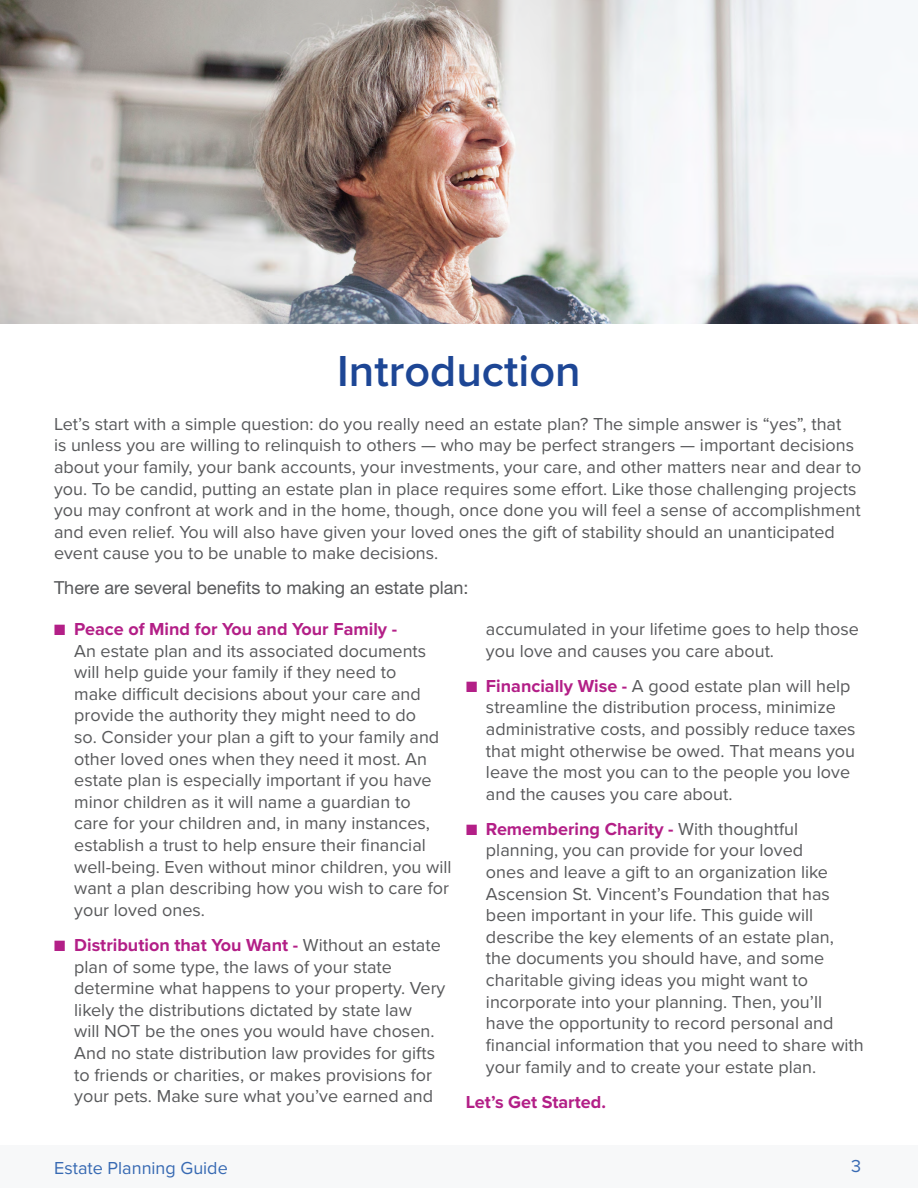
<style>
.page{position:relative;width:918px;height:1188px;background:#fff}
.page>*{position:absolute;margin:0;border:0;box-sizing:border-box;transform-origin:0 0}
.t1{font:600 45px "Proxima Nova";color:#1d4695}
.t2{font:18px/21.6px "Proxima Nova";color:#58595b}
.t3{font:18px "Helvetica Neue LT Std";color:#58595b}
.t4{font:18px "Proxima Nova";color:#386ab3}
.t5{font:700 18px "Proxima Nova";color:#b31f87}
.s1{color:#b31f87}
.s2{font-weight:700;color:#b31f87}
</style>
<div class="page">
<div style="left:0;top:1145px;width:918px;height:43px;background:#f7f8f9"></div>
<img style="left:0;top:0;width:918px;height:324px">
<h1 class="t1" style="left:337px;top:344px;width:245px">Introduction</h1>
<p class="t2" style="left:54px;top:413px;width:809px">Let’s start with a simple question: do you really need an estate plan? The simple answer is “yes”, that<br>is unless you are willing to relinquish to others — who may be perfect strangers — important decisions about your family, your bank accounts, your investments, your care, and other matters near and dear to you. To be candid, putting an estate plan in place requires some effort. Like those challenging projects you may confront at work and in the home, though, once done you will feel a sense of accomplishment and even relief. You will also have given your loved ones the gift of stability should an unanticipated event cause you to be unable to make decisions.</p>
<p class="t3" style="left:54px;top:577px;width:416px">There are several benefits to making an estate plan:</p>
<p class="t2" style="left:74px;top:619px;width:379px;text-indent:-20px"><span class="s1">■</span> <span class="s2">Peace of Mind for You and Your Family -<br></span>An estate plan and its associated documents will help guide your family if they need to<br>make difficult decisions about your care and provide the authority they might need to do<br>so. Consider your plan a gift to your family and other loved ones when they need it most. An estate plan is especially important if you have minor children as it will name a guardian to<br>care for your children and, in many instances, establish a trust to help ensure their financial well-being. Even without minor children, you will want a plan describing how you wish to care for your loved ones.</p>
<p class="t2" style="left:74px;top:935px;width:373px;text-indent:-20px"><span class="s1">■</span> <span class="s2">Distribution that You Want -</span> Without an estate plan of some type, the laws of your state determine what happens to your property. Very likely the distributions dictated by state law<br>will NOT be the ones you would have chosen.<br>And no state distribution law provides for gifts to friends or charities, or makes provisions for your pets. Make sure what you’ve earned and</p>
<p class="t2" style="left:486px;top:619px;width:374px">accumulated in your lifetime goes to help those you love and causes you care about.</p>
<p class="t2" style="left:486px;top:675px;width:371px;text-indent:-20px"><span class="s1">■</span> <span class="s2">Financially Wise -</span> A good estate plan will help streamline the distribution process, minimize administrative costs, and possibly reduce taxes that might otherwise be owed. That means you leave the most you can to the people you love and the causes you care about.</p>
<p class="t2" style="left:486px;top:818px;width:379px;text-indent:-20px"><span class="s1">■</span> <span class="s2">Remembering Charity -</span> With thoughtful planning, you can provide for your loved<br>ones and leave a gift to an organization like Ascension St. Vincent’s Foundation that has been important in your life. This guide will describe the key elements of an estate plan,<br>the documents you should have, and some charitable giving ideas you might want to incorporate into your planning. Then, you’ll have the opportunity to record personal and financial information that you need to share with your family and to create your estate plan.</p>
<p class="t5" style="left:466px;top:1091px;width:142px">Let’s Get Started.</p>
<p class="t4" style="left:54px;top:1157px;width:175px">Estate Planning Guide</p>
<p class="t4" style="left:851px;top:1155px;width:12px">3</p>
</div>
